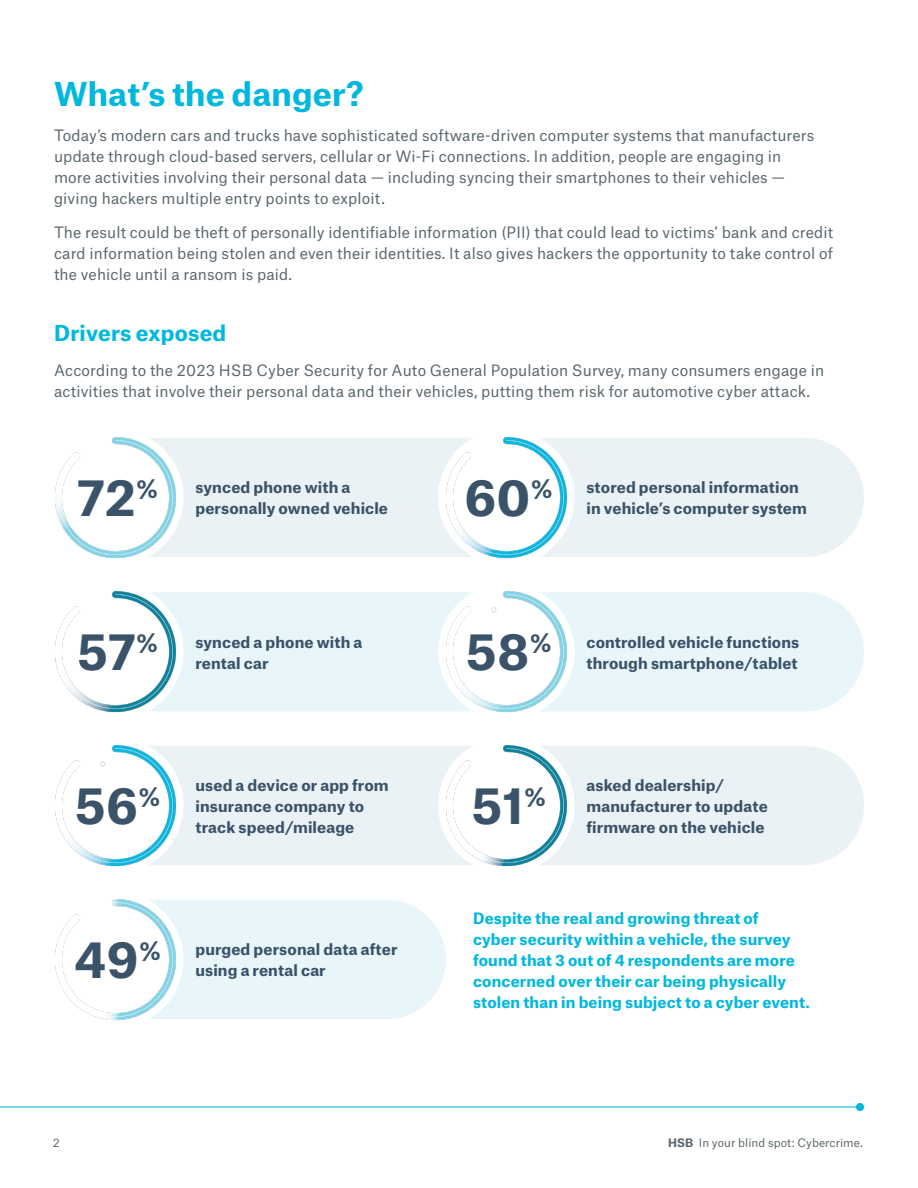
<style>
.page{position:relative;width:918px;height:1188px;background:#fff}
.page>*{position:absolute;margin:0;border:0;box-sizing:border-box;transform-origin:0 0}
.HSB_11pt_Bold{font:700 48px "Munich Re";letter-spacing:.005em;color:#3a5368}
.HSB_11pt_Bold-2{font:700 31.5px "Munich Re";letter-spacing:.01em;color:#00b8de}
.HSB_11pt_Bold-3{font:700 21px "Munich Re";letter-spacing:.01em;color:#00b8de}
.HSB_11pt_Bold-4{font:15px/21px "Munich Re";letter-spacing:.01em;color:#5a676e}
.HSB_11pt_Bold-5{font:700 15px/21px "Munich Re";letter-spacing:.01em;color:#3a5368}
.HSB_11pt_Bold-6{font:700 15px/21px "Munich Re";letter-spacing:.01em;color:#00b8de}
.HSB_7_5pt_Footer{font:11.25px "Munich Re";letter-spacing:.005em;color:#5a676e}
.s1{font-weight:700}
</style>
<div class="page">
<div style="left:90px;top:438px;width:774px;height:119px;background:#ebf2f5;border-radius:60px"></div>
<div style="left:99px;top:592px;width:765px;height:119px;background:#e8f6fa;border-radius:60px"></div>
<div style="left:90px;top:746px;width:774px;height:119px;background:#ebf2f5;border-radius:60px"></div>
<div style="left:81px;top:900px;width:365px;height:119px;background:#e8f6fa;border-radius:60px"></div>
<img style="left:55px;top:437px;width:128px;height:122px">
<img style="left:55px;top:591px;width:128px;height:122px">
<img style="left:55px;top:745px;width:128px;height:122px">
<img style="left:55px;top:899px;width:128px;height:122px">
<img style="left:439px;top:437px;width:135px;height:122px">
<img style="left:439px;top:591px;width:135px;height:122px">
<img style="left:439px;top:745px;width:135px;height:122px">
<hr style="left:0;top:1106px;width:860px;height:2px;background:#00b8de">
<div style="left:856px;top:1103px;width:8px;height:8px;background:#00b8de;border-radius:50%"></div>
<p class="HSB_11pt_Bold-2" style="left:54px;top:68px;width:312px">What’s the danger?</p>
<p class="HSB_11pt_Bold-4" style="left:54px;top:123px;width:762px">Today’s modern cars and trucks have sophisticated software-driven computer systems that manufacturers update through cloud-based servers, cellular or Wi-Fi connections. In addition, people are engaging in more activities involving their personal data — including syncing their smartphones to their vehicles — giving hackers multiple entry points to exploit.</p>
<p class="HSB_11pt_Bold-4" style="left:54px;top:221px;width:781px;text-align:justify">The result could be theft of personally identifiable information (PII) that could lead to victims’ bank and credit card information being stolen and even their identities. It also gives hackers the opportunity to take control of the vehicle until a ransom is paid.</p>
<p class="HSB_11pt_Bold-3" style="left:54px;top:316px;width:174px">Drivers exposed</p>
<p class="HSB_11pt_Bold-4" style="left:54px;top:358px;width:772px">According to the 2023 HSB Cyber Security for Auto General Population Survey, many consumers engage in activities that involve their personal data and their vehicles, putting them risk for automotive cyber attack.</p>
<p class="HSB_11pt_Bold" style="left:77px;top:458px;width:82px">72<sup>%</sup></p>
<p class="HSB_11pt_Bold-5" style="left:195px;top:476px;width:194px">synced phone with a personally owned vehicle</p>
<p class="HSB_11pt_Bold" style="left:465px;top:458px;width:90px">60<sup>%</sup></p>
<p class="HSB_11pt_Bold-5" style="left:587px;top:476px;width:222px">stored personal information in vehicle’s computer system</p>
<p class="HSB_11pt_Bold" style="left:77px;top:612px;width:83px">57<sup>%</sup></p>
<p class="HSB_11pt_Bold-5" style="left:195px;top:630px;width:168px">synced a phone with a rental car</p>
<p class="HSB_11pt_Bold" style="left:466px;top:613px;width:87px">58<sup>%</sup></p>
<p class="HSB_11pt_Bold-5" style="left:587px;top:630px;width:214px">controlled vehicle functions through smartphone/tablet</p>
<p class="HSB_11pt_Bold" style="left:75px;top:766px;width:87px">56<sup>%</sup></p>
<p class="HSB_11pt_Bold-5" style="left:195px;top:773px;width:195px">used a device or app from insurance company to track speed/mileage</p>
<p class="HSB_11pt_Bold" style="left:472px;top:766px;width:76px">51<sup>%</sup></p>
<p class="HSB_11pt_Bold-5" style="left:587px;top:773px;width:183px">asked dealership/ manufacturer to update firmware on the vehicle</p>
<p class="HSB_11pt_Bold" style="left:74px;top:920px;width:89px">49<sup>%</sup></p>
<p class="HSB_11pt_Bold-5" style="left:195px;top:938px;width:204px">purged personal data after using a rental car</p>
<p class="HSB_11pt_Bold-6" style="left:473px;top:906px;width:338px">Despite the real and growing threat of<br>cyber security within a vehicle, the survey found that 3 out of 4 respondents are more concerned over their car being physically stolen than in being subject to a cyber event.</p>
<p class="HSB_7_5pt_Footer" style="left:53px;top:1134px;width:8px">2</p>
<p class="HSB_7_5pt_Footer" style="left:668px;top:1134px;width:196px"><span class="s1">HSB</span> In your blind spot: Cybercrime.</p>
</div>
